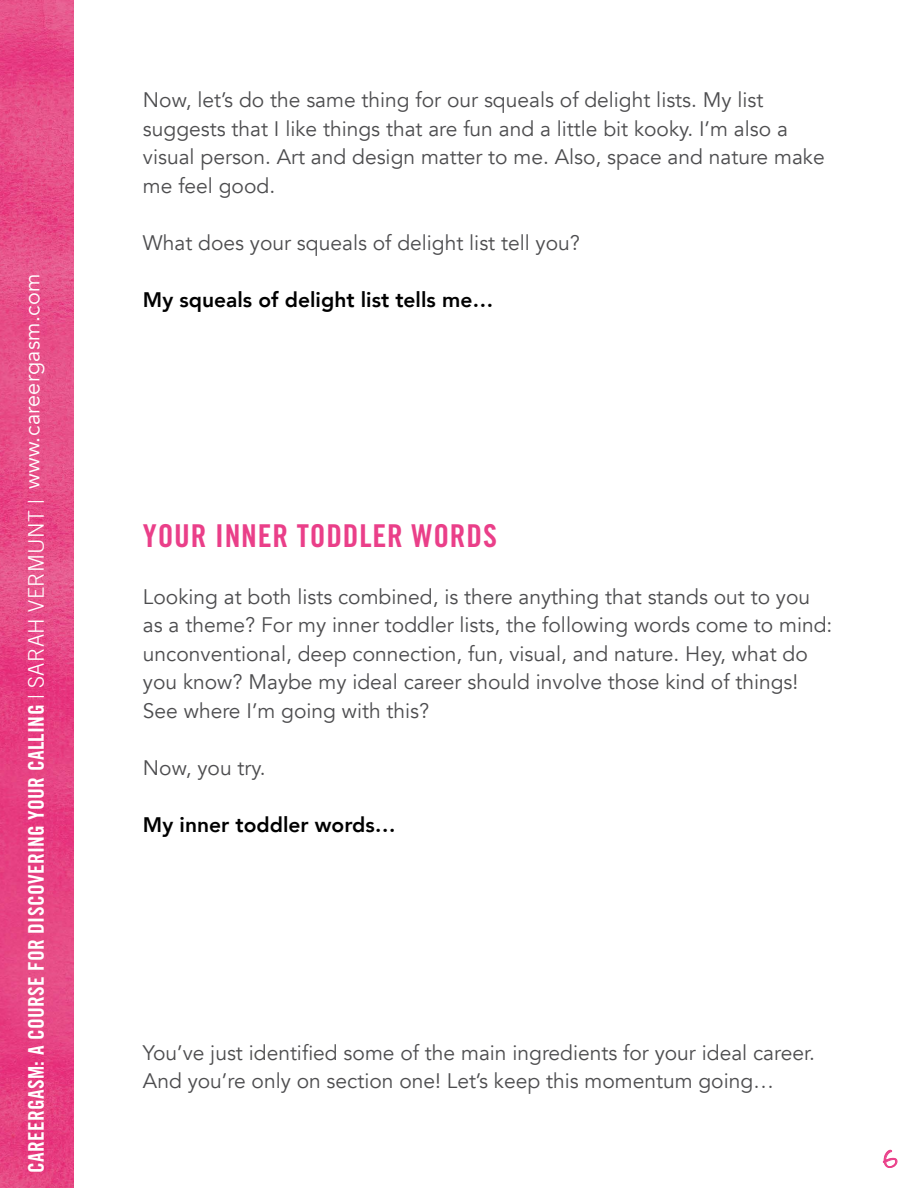
<style>
.page{position:relative;width:918px;height:1188px;background:#fff}
.page>*{position:absolute;margin:0;border:0;box-sizing:border-box;transform-origin:0 0}
.t1{font:31.5px "Trade Gothic LT Bold Cond Twenty";letter-spacing:.025em;color:#ea3f89}
.t2{font:27px "Coral";color:#ea3f89}
.t3{font:21.6px "Trade Gothic LT Bold Cond Twenty";letter-spacing:.015em;color:#fff}
.t4{font:21.6px "Avenir";letter-spacing:.015em;color:#fff}
.t5{font:21px/28.5px "Avenir";color:#4d4d4f}
.t6{font:800 21px "Avenir";color:#000}
.s1{font-family:"Trade Gothic LT";font-weight:300}
</style>
<div class="page">
<svg style="left:883px;top:1150px;width:15px;height:18px"></svg>
<img style="left:0;top:0;width:74px;height:1188px">
<p class="t4" style="left:19px;top:489px;width:217px;rotate:-90deg">www.careergasm.com</p>
<p class="t3" style="left:23px;top:1173px;width:676px;rotate:-90deg">CAREERGASM: A COURSE FOR DISCOVERING YOUR CALLING <span class="s1">| SARAH VERMUNT |</span></p>
<p class="t5" style="left:143px;top:86px;width:683px">Now, let’s do the same thing for our squeals of delight lists. My list suggests that I like things that are fun and a little bit kooky. I’m also a visual person. Art and design matter to me. Also, space and nature make me feel good.</p>
<p class="t5" style="left:143px;top:229px;width:439px">What does your squeals of delight list tell you?</p>
<p class="t6" style="left:143px;top:283px;width:352px">My squeals of delight list tells me…</p>
<h1 class="t1" style="left:143px;top:517px;width:356px">YOUR INNER TODDLER WORDS</h1>
<p class="t5" style="left:143px;top:583px;width:691px">Looking at both lists combined, is there anything that stands out to you as a theme? For my inner toddler lists, the following words come to mind: unconventional, deep connection, fun, visual, and nature. Hey, what do you know? Maybe my ideal career should involve those kind of things!<br>See where I’m going with this?</p>
<p class="t5" style="left:143px;top:754px;width:124px">Now, you try.</p>
<p class="t6" style="left:143px;top:808px;width:254px">My inner toddler words…</p>
<p class="t5" style="left:143px;top:1039px;width:673px">You’ve just identified some of the main ingredients for your ideal career.<br>And you’re only on section one! Let’s keep this momentum going…</p>
<p class="t2" style="left:883px;top:1142px;width:16px">6</p>
</div>
